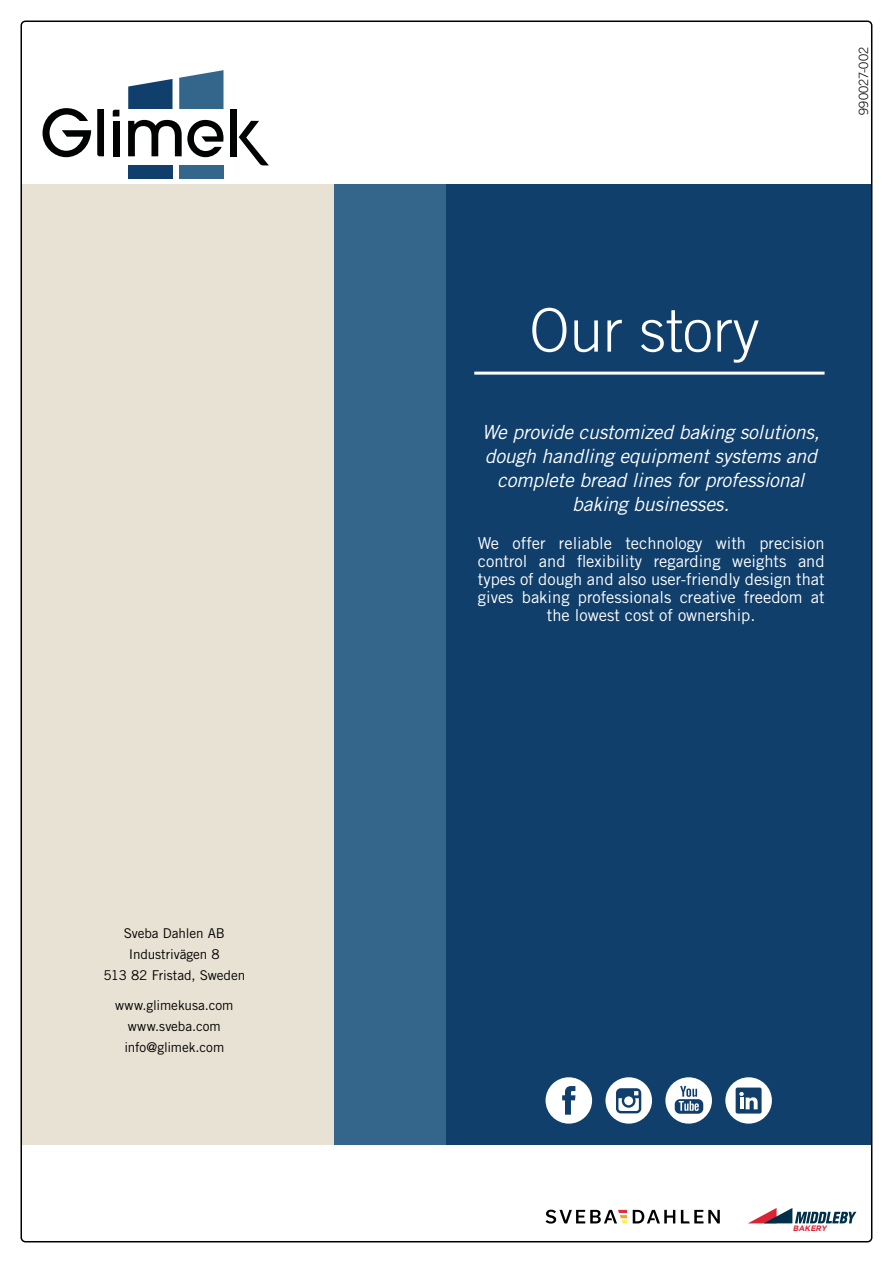
<style>
.page{position:relative;width:893px;height:1263px;background:#fff}
.page>*{position:absolute;margin:0;border:0;box-sizing:border-box;transform-origin:0 0}
.t1{font:300 60px "Trade Gothic LT Std";color:#fff}
.t2{font:italic 19.5px/24px "Trade Gothic LT Std";letter-spacing:-.01em;color:#fff;text-align:center}
.t3{font:16.5px/18px "Trade Gothic LT Std";color:#fff;text-align:center}
.t4{font:13.5px/21px "Trade Gothic LT Std";letter-spacing:-.005em;color:#000;text-align:center}
.t5{font:300 12.75px "Trade Gothic LT Std";letter-spacing:.01em;color:#000}
.t6{font:italic 700 7.8px "Gotham";color:#dd2234}
</style>
<div class="page">
<div style="left:179px;top:165px;width:44px;height:14px;background:#34668c"></div>
<div style="left:128px;top:165px;width:45px;height:14px;background:#113f6c"></div>
<svg style="left:179px;top:70px;width:44px;height:39px"></svg>
<svg style="left:128px;top:79px;width:45px;height:30px"></svg>
<svg style="left:97px;top:109px;width:7px;height:47px"></svg>
<div style="left:113px;top:121px;width:6px;height:35px;background:#010202"></div>
<svg style="left:113px;top:110px;width:6px;height:6px"></svg>
<svg style="left:128px;top:120px;width:95px;height:37px"></svg>
<div style="left:230px;top:109px;width:7px;height:47px;background:#010202"></div>
<svg style="left:239px;top:121px;width:30px;height:44px"></svg>
<svg style="left:43px;top:108px;width:48px;height:49px"></svg>
<div style="left:22px;top:185px;width:312px;height:960px;background:#e7e2d3"></div>
<div style="left:334px;top:185px;width:117px;height:960px;background:#34658b"></div>
<div style="left:446px;top:185px;width:426px;height:960px;background:#103f6c"></div>
<svg style="left:546px;top:1077px;width:46px;height:46px"></svg>
<svg style="left:725px;top:1077px;width:47px;height:46px"></svg>
<svg style="left:665px;top:1077px;width:47px;height:46px"></svg>
<svg style="left:605px;top:1077px;width:47px;height:46px"></svg>
<hr style="left:474px;top:372px;width:350px;height:3px;background:#fff">
<svg style="left:633px;top:1210px;width:42px;height:13px"></svg>
<svg style="left:681px;top:1210px;width:39px;height:13px"></svg>
<svg style="left:546px;top:1210px;width:81px;height:13px"></svg>
<svg style="left:748px;top:1208px;width:108px;height:15px"></svg>
<p class="t4" style="left:103px;top:922px;width:143px">Sveba Dahlen AB<br>Industrivägen 8<br>513 82 Fristad, Sweden</p>
<p class="t4" style="left:115px;top:994px;width:120px">www.glimekusa.com www.sveba.com info@glimek.com</p>
<p class="t5" style="left:856px;top:115px;width:69px;rotate:-90deg">990027-002</p>
<h1 class="t1" style="left:529px;top:295px;width:231px">Our story</h1>
<p class="t2" style="left:482px;top:421px;width:339px">We provide customized baking solutions, dough handling equipment systems and complete bread lines for professional baking businesses.</p>
<p class="t3" style="left:478px;top:534px;width:348px">We offer reliable technology with precision control and flexibility regarding weights and types of dough and also user-friendly design that gives baking professionals creative freedom at the lowest cost of ownership.</p>
<p class="t6" style="left:793px;top:1223px;width:37px">BAKERY</p>
</div>
